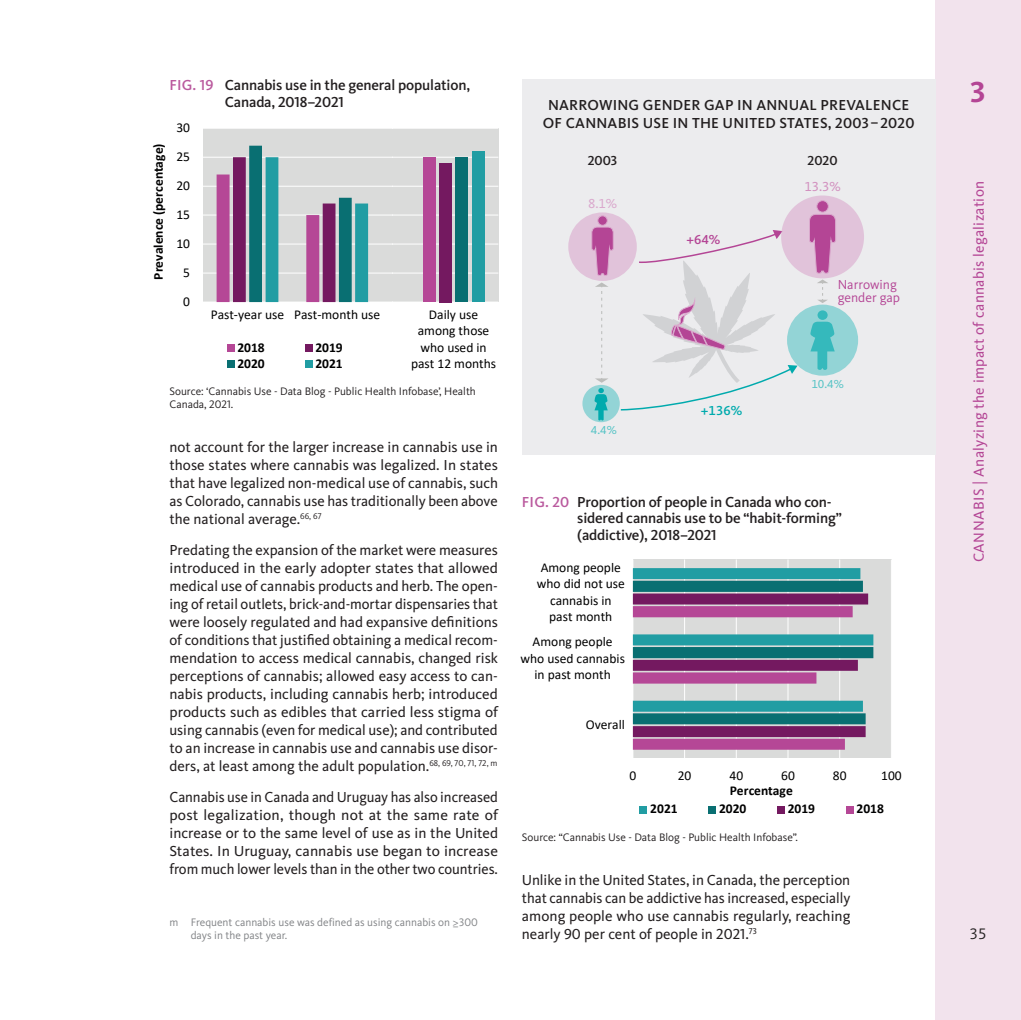
<style>
.page{position:relative;width:1021px;height:1020px;background:#fff}
.page>*{position:absolute;margin:0;border:0;box-sizing:border-box;transform-origin:0 0}
.t1{font:700 30px "Kievit Pro";color:#b44595}
.t2{font:15.75px "Kievit Pro";color:#231f20}
.t3{font:15px/18px "Kievit Pro";color:#231f20;text-align:justify}
.t4{font:500 15px/16.5px "Kievit Pro";letter-spacing:-.01em;color:#231f20}
.t5{font:500 15px/18px "Kievit Pro";letter-spacing:.015em;color:#231f20;text-align:center}
.t6{font:15px "Kievit Pro";letter-spacing:.02em;color:#b44595}
.t7{font:13.5px/16.5px "Calibri";color:#000001;text-align:center}
.t8{font:700 13.5px "Calibri";color:#000001}
.t9{font:13.5px/13.5px "Kievit Pro";color:#b44595}
.t10{font:500 13.5px "Kievit Pro";color:#231f20}
.t11{font:500 13.5px "Kievit Pro";color:#00aaad}
.t12{font:13.5px "Kievit Pro";color:#d291bf}
.t13{font:500 13.5px "Kievit Pro";color:#b44595}
.t14{font:13.5px "Kievit Pro";color:#daa9cd}
.t15{font:12px "Kievit Pro";color:#59c4c6}
.t16{font:11.25px/12.8px "Kievit Pro";color:#231f20}
.t17{font:11.25px/12.8px "Kievit Pro";color:#808285}
.s1{color:#ba5a9e}
</style>
<div class="page">
<div style="left:935px;top:0;width:85px;height:1019px;background:#f2e3ed"></div>
<div style="left:203px;top:128px;width:202px;height:174px;background:#dadbda"></div>
<hr style="left:203px;top:301px;width:202px;height:1px;background:#fff">
<hr style="left:203px;top:272px;width:202px;height:1px;background:#fff">
<hr style="left:203px;top:243px;width:202px;height:1px;background:#fff">
<hr style="left:203px;top:214px;width:202px;height:1px;background:#fff">
<hr style="left:203px;top:186px;width:202px;height:1px;background:#fff">
<hr style="left:203px;top:157px;width:202px;height:1px;background:#fff">
<hr style="left:203px;top:128px;width:202px;height:1px;background:#fff">
<svg style="left:216px;top:146px;width:152px;height:156px"></svg>
<div style="left:227px;top:344px;width:7px;height:7px;background:#b54796"></div>
<div style="left:305px;top:344px;width:7px;height:7px;background:#741960"></div>
<div style="left:227px;top:360px;width:7px;height:8px;background:#096f72"></div>
<div style="left:305px;top:360px;width:7px;height:8px;background:#219da3"></div>
<div style="left:393px;top:128px;width:105px;height:174px;background:#dadbda"></div>
<hr style="left:393px;top:301px;width:105px;height:1px;background:#fff">
<hr style="left:393px;top:272px;width:105px;height:1px;background:#fff">
<hr style="left:393px;top:243px;width:105px;height:1px;background:#fff">
<hr style="left:393px;top:214px;width:105px;height:1px;background:#fff">
<hr style="left:393px;top:186px;width:105px;height:1px;background:#fff">
<hr style="left:393px;top:157px;width:105px;height:1px;background:#fff">
<hr style="left:393px;top:128px;width:105px;height:1px;background:#fff">
<div style="left:422px;top:157px;width:13px;height:145px;background:#b54796"></div>
<div style="left:439px;top:163px;width:13px;height:139px;background:#741960"></div>
<div style="left:455px;top:157px;width:13px;height:145px;background:#096f72"></div>
<div style="left:471px;top:151px;width:13px;height:151px;background:#219da3"></div>
<div style="left:522px;top:79px;width:413px;height:375px;background:#ececee"></div>
<div style="left:582px;top:385px;width:37px;height:37px;background:#93d4d6;border-radius:50%"></div>
<svg style="left:786px;top:304px;width:71px;height:71px;fill:#93d4d6"></svg>
<div style="left:568px;top:212px;width:68px;height:69px;background:#e1c3da;border-radius:50%"></div>
<div style="left:780px;top:195px;width:83px;height:83px;background:#e1c3da;border-radius:50%"></div>
<svg style="left:591px;top:215px;width:22px;height:61px"></svg>
<svg style="left:595px;top:282px;width:13px;height:100px"></svg>
<svg style="left:809px;top:200px;width:26px;height:103px"></svg>
<svg style="left:619px;top:230px;width:178px;height:181px"></svg>
<svg style="left:594px;top:388px;width:13px;height:32px"></svg>
<div style="left:632px;top:559px;width:259px;height:199px;background:#dadbda"></div>
<hr style="left:632px;top:559px;width:1px;height:199px;background:#fff">
<hr style="left:684px;top:559px;width:1px;height:199px;background:#fff">
<hr style="left:735px;top:559px;width:1px;height:199px;background:#fff">
<hr style="left:787px;top:559px;width:1px;height:199px;background:#fff">
<hr style="left:839px;top:559px;width:1px;height:199px;background:#fff">
<hr style="left:890px;top:559px;width:1px;height:199px;background:#fff">
<svg style="left:632px;top:568px;width:241px;height:181px"></svg>
<div style="left:639px;top:805px;width:8px;height:8px;background:#219da3"></div>
<div style="left:708px;top:805px;width:7px;height:8px;background:#096f72"></div>
<div style="left:777px;top:805px;width:7px;height:8px;background:#741960"></div>
<div style="left:845px;top:805px;width:8px;height:8px;background:#b54796"></div>
<p class="t4" style="left:225px;top:77px;width:247px;text-indent:-55px"><span class="s1">Fig . 19</span> Cannabis use in the general population,<br>Canada, 2018–2021</p>
<p class="t8" style="left:149px;top:279px;width:138px;rotate:-90deg">Prevalence (percentage)</p>
<p class="t7" style="left:176px;top:119px;width:15px">30</p>
<p class="t7" style="left:176px;top:148px;width:15px">25</p>
<p class="t7" style="left:176px;top:177px;width:15px">20</p>
<p class="t7" style="left:176px;top:206px;width:15px">15</p>
<p class="t7" style="left:176px;top:235px;width:15px">10</p>
<p class="t7" style="left:183px;top:264px;width:8px">5</p>
<p class="t7" style="left:183px;top:292px;width:8px">0</p>
<p class="t7" style="left:148px;top:306px;width:171px">Past-year use Past-month use</p>
<p class="t7" style="left:411px;top:306px;width:87px">Daily use among those who used in past 12 months</p>
<p class="t7" style="left:211px;top:306px;width:171px">Past-year use Past-month use</p>
<p class="t8" style="left:237px;top:337px;width:29px">2018</p>
<p class="t8" style="left:315px;top:337px;width:29px">2019</p>
<p class="t8" style="left:237px;top:354px;width:44px">202021</p>
<p class="t8" style="left:315px;top:354px;width:29px">2021</p>
<p class="t8" style="left:252px;top:337px;width:29px">2019</p>
<p class="t16" style="left:169px;top:384px;width:308px">Source: ‘Cannabis Use - Data Blog - Public Health Infobase’, Health<br>Canada, 2021.</p>
<p class="t3" style="left:169px;top:438px;width:330px">not account for the larger increase in cannabis use in those states where cannabis was legalized. In states that have legalized non-medical use of cannabis, such as Colorado, cannabis use has traditionally been above the national average.<sup>66,</sup> <sup>67</sup></p>
<p class="t3" style="left:169px;top:541px;width:330px">Predating the expansion of the market were measures introduced in the early adopter states that allowed medical use of cannabis products and herb. The open&shy;ing of retail outlets, brick-and-mortar dispensaries that were loosely regulated and had expansive definitions of conditions that justified obtaining a medical recom&shy;mendation to access medical cannabis, changed risk perceptions of cannabis; allowed easy access to can&shy;nabis products, including cannabis herb; introduced products such as edibles that carried less stigma of using cannabis (even for medical use); and contributed to an increase in cannabis use and cannabis use disor&shy;ders, at least among the adult population.<sup>68,</sup> <sup>69,</sup> <sup>70,</sup> <sup>71,</sup> <sup>72,</sup> <sup>m</sup></p>
<p class="t3" style="left:169px;top:787px;width:330px">Cannabis use in Canada and Uruguay has also increased post legalization, though not at the same rate of increase or to the same level of use as in the United States. In Uruguay, cannabis use began to increase from much lower levels than in the other two countries.</p>
<p class="t17" style="left:191px;top:915px;width:288px;text-indent:-21px">m Frequent cannabis use was defined as using cannabis on ≥300 days in the past year.</p>
<p class="t5" style="left:542px;top:96px;width:373px">NARROWING GENDER GAP IN ANNUAL PREVALENCE<br>OF CANNABIS USE IN THE UNITED STATES, 2003–2020</p>
<p class="t10" style="left:587px;top:152px;width:31px">2003</p>
<p class="t10" style="left:807px;top:152px;width:32px">2020</p>
<p class="t14" style="left:588px;top:195px;width:31px">8.1%</p>
<p class="t15" style="left:590px;top:423px;width:27px">4.4%</p>
<p class="t13" style="left:686px;top:231px;width:35px">+64%</p>
<p class="t11" style="left:700px;top:402px;width:43px">+136%</p>
<p class="t12" style="left:804px;top:178px;width:38px">13.3%</p>
<p class="t9" style="left:837px;top:277px;width:64px">Narrowing gender gap</p>
<p class="t15" style="left:811px;top:376px;width:34px">10.4%</p>
<p class="t4" style="left:577px;top:493px;width:266px;text-indent:-55px"><span class="s1">Fig . 20</span> Proportion of people in Canada who con&shy;sidered cannabis use to be “habit-forming” (addictive), 2018–2021</p>
<p class="t7" style="left:536px;top:558px;width:90px">Among people who did not use cannabis in past month</p>
<p class="t7" style="left:520px;top:633px;width:106px">Among people who used cannabis in past month</p>
<p class="t7" style="left:585px;top:715px;width:41px">Overall</p>
<p class="t7" style="left:629px;top:766px;width:8px">0</p>
<p class="t7" style="left:677px;top:766px;width:15px">20</p>
<p class="t7" style="left:729px;top:766px;width:15px">40</p>
<p class="t7" style="left:781px;top:766px;width:15px">60</p>
<p class="t7" style="left:832px;top:766px;width:15px">80</p>
<p class="t7" style="left:880px;top:766px;width:22px">100</p>
<p class="t8" style="left:729px;top:780px;width:65px">Percentage</p>
<p class="t8" style="left:650px;top:799px;width:29px">2021</p>
<p class="t8" style="left:718px;top:799px;width:29px">2020</p>
<p class="t8" style="left:787px;top:799px;width:29px">2019</p>
<p class="t8" style="left:856px;top:799px;width:29px">2018</p>
<p class="t16" style="left:522px;top:830px;width:277px">Source: “Cannabis Use - Data Blog - Public Health Infobase”.</p>
<p class="t3" style="left:522px;top:870px;width:330px">Unlike in the United States, in Canada, the perception that cannabis can be addictive has increased, especially among people who use cannabis regularly, reaching nearly 90 per cent of people in 2021.<sup>73</sup></p>
<h1 class="t1" style="left:969px;top:74px;width:18px">3</h1>
<p class="t6" style="left:969px;top:562px;width:382px;rotate:-90deg">CANNABIS | Analyzing the impact of cannabis legalization</p>
<p class="t2" style="left:969px;top:923px;width:19px">35</p>
</div>
